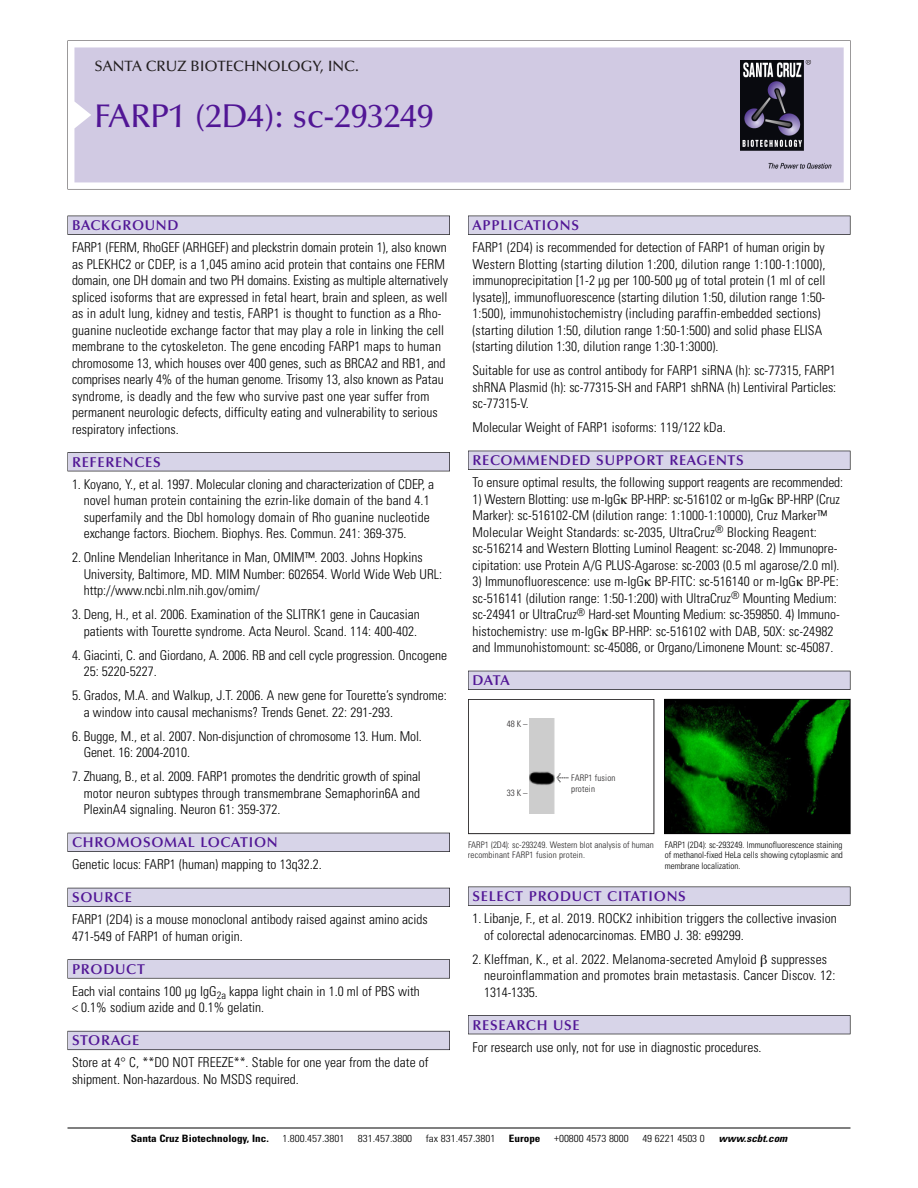
<style>
.page{position:relative;width:918px;height:1188px;background:#fff}
.page>*{position:absolute;margin:0;border:0;box-sizing:border-box;transform-origin:0 0}
.t1{font:500 33px "Optima";color:#511695}
.t2{font:500 15px "Optima";color:#231f20}
.t3{font:600 14.25px "Optima";letter-spacing:.05em;color:#511695}
.t4{font:300 condensed 13.5px/16.5px "Univers";color:#000}
.t5{font:300 condensed 10.2px "Univers";color:#000;scale:1.1 1}
.t6{font:700 condensed 10.2px "Univers";color:#000;scale:1.1 1}
.t7{font:italic 700 condensed 10.2px "Univers";color:#000;scale:1.1 1}
.t8{font:300 condensed 9px/10.5px "Univers";color:#000;text-align:justify}
.t9{font:300 condensed 9px/10.5px "Univers";letter-spacing:.015em;color:#272526}
.s1{font-family:"Meta Plus";font-weight:400;font-stretch:normal;font-size:10.5px}
</style>
<div class="page">
<svg style="left:68px;top:40px;width:783px;height:149px"></svg>
<div style="left:74px;top:47px;width:770px;height:135px;background:#d1cae3"></div>
<img style="left:741px;top:60px;width:90px;height:108px">
<div style="left:68px;top:216px;width:382px;height:19px;background:#535256"></div>
<div style="left:68px;top:216px;width:381px;height:18px;background:#d7d4e8"></div>
<div style="left:68px;top:452px;width:382px;height:19px;background:#515155"></div>
<div style="left:68px;top:453px;width:381px;height:18px;background:#d7d4e8"></div>
<div style="left:68px;top:833px;width:382px;height:19px;background:#515057"></div>
<div style="left:68px;top:833px;width:381px;height:18px;background:#d7d4e8"></div>
<div style="left:68px;top:888px;width:382px;height:19px;background:#535259"></div>
<div style="left:68px;top:888px;width:381px;height:18px;background:#d7d4e8"></div>
<svg style="left:68px;top:959px;width:382px;height:20px"></svg>
<div style="left:68px;top:960px;width:381px;height:18px;background:#d7d4e8"></div>
<div style="left:68px;top:1031px;width:382px;height:19px;background:#64626c"></div>
<div style="left:68px;top:1031px;width:381px;height:18px;background:#d7d4e8"></div>
<div style="left:468px;top:216px;width:382px;height:19px;background:#535256"></div>
<div style="left:468px;top:216px;width:382px;height:18px;background:#d7d4e8"></div>
<div style="left:468px;top:451px;width:382px;height:19px;background:#525156"></div>
<div style="left:468px;top:451px;width:382px;height:18px;background:#d7d4e8"></div>
<div style="left:468px;top:671px;width:382px;height:19px;background:#515057"></div>
<div style="left:468px;top:671px;width:382px;height:18px;background:#d7d4e8"></div>
<div style="left:468px;top:887px;width:382px;height:19px;background:#545457"></div>
<div style="left:468px;top:887px;width:382px;height:18px;background:#d7d4e8"></div>
<div style="left:468px;top:1015px;width:382px;height:19px;background:#515056"></div>
<div style="left:468px;top:1016px;width:382px;height:18px;background:#d7d4e8"></div>
<hr style="left:68px;top:1128px;width:782px;height:1px;background:#000">
<div style="left:468px;top:699px;width:186px;height:135px;border:1px solid #272526"></div>
<img style="left:529px;top:719px;width:25px;height:95px">
<img style="left:666px;top:701px;width:182px;height:131px">
<div style="left:664px;top:699px;width:186px;height:135px;border:1px solid #000"></div>
<p class="t2" style="left:94px;top:60px;width:266px">SANTA CRUZ BIOTECHNOLOGY, INC.</p>
<p class="t1" style="left:94px;top:102px;width:341px">FARP1 (2D4): sc-293249</p>
<p class="t3" style="left:72px;top:219px;width:108px">BACKGROUND</p>
<p class="t4" style="left:72px;top:240px;width:378px">FARP1 (FERM, RhoGEF (ARHGEF) and pleckstrin domain protein 1), also known as PLEKHC2 or CDEP, is a 1,045 amino acid protein that contains one FERM domain, one DH domain and two PH domains. Existing as multiple alternatively spliced isoforms that are expressed in fetal heart, brain and spleen, as well as in adult lung, kidney and testis, FARP1 is thought to function as a Rho&shy;guanine nucleotide exchange factor that may play a role in linking the cell membrane to the cytoskeleton. The gene encoding FARP1 maps to human chromosome 13, which houses over 400 genes, such as BRCA2 and RB1, and comprises nearly 4% of the human genome. Trisomy 13, also known as Patau syndrome, is deadly and the few who survive past one year suffer from permanent neurologic defects, difficulty eating and vulnerability to serious respiratory infections.</p>
<p class="t3" style="left:72px;top:456px;width:90px">REFERENCES</p>
<p class="t4" style="left:84px;top:477px;width:352px;text-indent:-12px">1. Koyano, Y., et al. 1997. Molecular cloning and characterization of CDEP, a novel human protein containing the ezrin-like domain of the band 4.1 superfamily and the Dbl homology domain of Rho guanine nucleotide exchange factors. Biochem. Biophys. Res. Commun. 241: 369-375.</p>
<p class="t4" style="left:84px;top:550px;width:360px;text-indent:-12px">2. Online Mendelian Inheritance in Man, OMIM™. 2003. Johns Hopkins<br>University, Baltimore, MD. MIM Number: 602654. World Wide Web URL: http://www.ncbi.nlm.nih.gov/omim/</p>
<p class="t4" style="left:72px;top:607px;width:349px;text-align:right">3. Deng, H., et al. 2006. Examination of the SLITRK1 gene in Caucasian patients with Tourette syndrome. Acta Neurol. Scand. 114: 400-402.</p>
<p class="t4" style="left:84px;top:648px;width:365px;text-indent:-12px">4. Giacinti, C. and Giordano, A. 2006. RB and cell cycle progression. Oncogene<br>25: 5220-5227.</p>
<p class="t4" style="left:84px;top:688px;width:365px;text-indent:-12px">5. Grados, M.A. and Walkup, J.T. 2006. A new gene for Tourette’s syndrome: a window into causal mechanisms? Trends Genet. 22: 291-293.</p>
<p class="t4" style="left:84px;top:729px;width:340px;text-indent:-12px">6. Bugge, M., et al. 2007. Non-disjunction of chromosome 13. Hum. Mol.<br>Genet. 16: 2004-2010.</p>
<p class="t4" style="left:84px;top:769px;width:339px;text-align:justify;text-indent:-12px">7. Zhuang, B., et al. 2009. FARP1 promotes the dendritic growth of spinal motor neuron subtypes through transmembrane Semaphorin6A and PlexinA4 signaling. Neuron 61: 359-372.</p>
<p class="t3" style="left:72px;top:836px;width:207px">CHROMOSOMAL LOCATION</p>
<p class="t4" style="left:72px;top:858px;width:251px">Genetic locus: FARP1 (human) mapping to 13q32.2.</p>
<p class="t3" style="left:72px;top:891px;width:61px">SOURCE</p>
<p class="t4" style="left:72px;top:913px;width:357px">FARP1 (2D4) is a mouse monoclonal antibody raised against amino acids<br>471-549 of FARP1 of human origin.</p>
<p class="t3" style="left:72px;top:963px;width:74px">PRODUCT</p>
<p class="t4" style="left:72px;top:984px;width:349px">Each vial contains 100 µg IgG<sub>2a</sub> kappa light chain in 1.0 ml of PBS with &lt; 0.1% sodium azide and 0.1% gelatin.</p>
<p class="t3" style="left:72px;top:1035px;width:69px">STORAGE</p>
<p class="t4" style="left:72px;top:1056px;width:358px">Store at 4° C, **DO NOT FREEZE**. Stable for one year from the date of shipment. Non-hazardous. No MSDS required.</p>
<p class="t3" style="left:473px;top:219px;width:108px">APPLICATIONS</p>
<p class="t4" style="left:473px;top:240px;width:354px">FARP1 (2D4) is recommended for detection of FARP1 of human origin by Western Blotting (starting dilution 1:200, dilution range 1:100-1:1000), immunoprecipitation [1-2 µg per 100-500 µg of total protein (1 ml of cell lysate)], immunofluorescence (starting dilution 1:50, dilution range 1:50- 1:500), immunohistochemistry (including paraffin-embedded sections) (starting dilution 1:50, dilution range 1:50-1:500) and solid phase ELISA (starting dilution 1:30, dilution range 1:30-1:3000).</p>
<p class="t4" style="left:473px;top:363px;width:365px;text-align:justify">Suitable for use as control antibody for FARP1 siRNA (h): sc-77315, FARP1 shRNA Plasmid (h): sc-77315-SH and FARP1 shRNA (h) Lentiviral Particles: sc-77315-V.</p>
<p class="t4" style="left:473px;top:420px;width:255px">Molecular Weight of FARP1 isoforms: 119/122 kDa.</p>
<p class="t3" style="left:473px;top:454px;width:273px">RECOMMENDED SUPPORT REAGENTS</p>
<p class="t4" style="left:473px;top:475px;width:372px">To ensure optimal results, the following support reagents are recommended:</p>
<p class="t4" style="left:473px;top:492px;width:369px">1) Western Blotting: use m-IgG BP-HRP: sc-516102 or m-IgG BP-HRP (Cruz Marker): sc-516102-CM (dilution range: 1:1000-1:10000), Cruz Marker™ Molecular Weight Standards: sc-2035, UltraCruz<sup>®</sup> Blocking Reagent: sc-516214 and Western Blotting Luminol Reagent: sc-2048. 2) Immunopre&shy;cipitation: use Protein A/G PLUS-Agarose: sc-2003 (0.5 ml agarose/2.0 ml).</p>
<p class="t4" style="left:473px;top:574px;width:369px">3) Immunofluorescence: use m-IgG BP-FITC: sc-516140 or m-IgG BP-PE: sc-516141 (dilution range: 1:50-1:200) with UltraCruz<sup>®</sup> Mounting Medium: sc-24941 or UltraCruz<sup>®</sup> Hard-set Mounting Medium: sc-359850. 4) Immuno&shy;histochemistry: use m-IgG BP-HRP: sc-516102 with DAB, 50X: sc-24982 and Immunohistomount: sc-45086, or Organo/Limonene Mount: sc-45087.</p>
<p class="t3" style="left:473px;top:674px;width:39px">DATA</p>
<p class="t9" style="left:507px;top:720px;width:22px">48 K –</p>
<p class="t9" style="left:507px;top:789px;width:22px">33 K –</p>
<p class="t9" style="left:571px;top:773px;width:46px;text-indent:-15px"><span class="s1">&lt;</span> FARP1 fusion protein</p>
<p class="t9" style="left:468px;top:840px;width:187px">FARP1 (2D4): sc-293249. Western blot analysis of human recombinant FARP1 fusion protein.</p>
<p class="t8" style="left:665px;top:840px;width:180px">FARP1 (2D4): sc-293249. Immunofluorescence staining of methanol-fixed HeLa cells showing cytoplasmic and membrane localization.</p>
<p class="t3" style="left:473px;top:890px;width:215px">SELECT PRODUCT CITATIONS</p>
<p class="t4" style="left:484px;top:911px;width:354px;text-indent:-12px">1. Libanje, F., et al. 2019. ROCK2 inhibition triggers the collective invasion of colorectal adenocarcinomas. EMBO J. 38: e99299.</p>
<p class="t4" style="left:484px;top:952px;width:353px;text-indent:-12px">2. Kleffman, K., et al. 2022. Melanoma-secreted Amyloid suppresses neuroinflammation and promotes brain metastasis. Cancer Discov. 12:<br>1314-1335.</p>
<p class="t3" style="left:473px;top:1019px;width:109px">RESEARCH USE</p>
<p class="t4" style="left:473px;top:1040px;width:291px">For research use only, not for use in diagnostic procedures.</p>
<p class="t6" style="left:131px;top:1135px;width:127px">Santa Cruz Biotechnology, Inc.</p>
<p class="t5" style="left:282px;top:1135px;width:58px">1.800.457.3801</p>
<p class="t5" style="left:358px;top:1135px;width:51px">831.457.3800</p>
<p class="t5" style="left:426px;top:1135px;width:65px">fax 831.457.3801</p>
<p class="t6" style="left:509px;top:1135px;width:30px">Europe</p>
<p class="t5" style="left:554px;top:1135px;width:69px">+00800 4573 8000</p>
<p class="t5" style="left:642px;top:1135px;width:58px">49 6221 4503 0</p>
<p class="t7" style="left:719px;top:1135px;width:66px">www.scbt.com</p>
</div>
